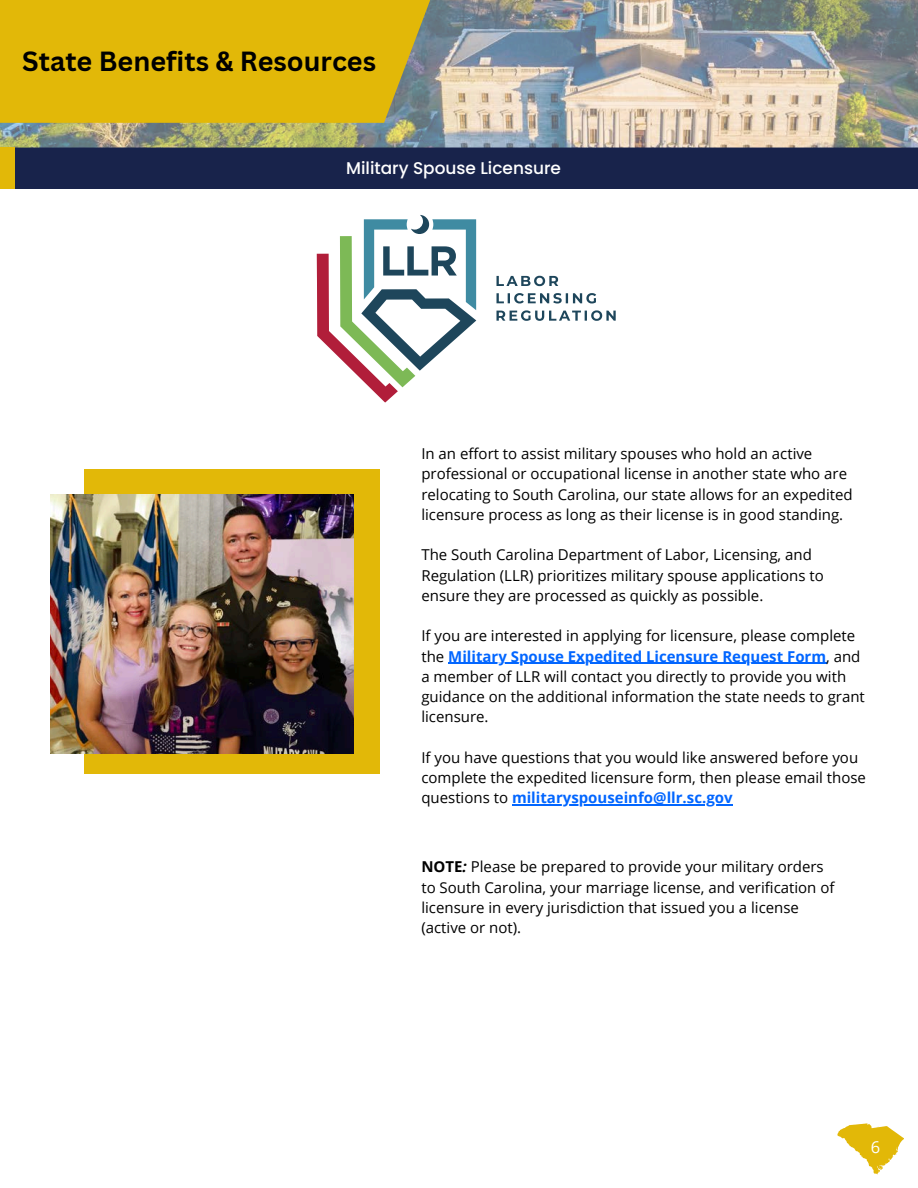
<style>
.page{position:relative;width:918px;height:1188px;background:#fff}
.page>*{position:absolute;margin:0;border:0;box-sizing:border-box;transform-origin:0 0}
.t1{font:700 27px "Canva Sans";color:#000}
.t2{font:500 16.95px "Poppins";color:#fff}
.t3{font:16.5px "Open Sans";color:#fff}
.t4{font:15px/20.2px "Open Sans";color:#000}
.s1{font-weight:700;color:#0266ff}
.s2{font-weight:700}
.s3{font-weight:700;font-style:italic}
</style>
<div class="page">
<img style="left:0;top:0;width:918px;height:148px">
<div style="left:0;top:0;width:459px;height:123px;background:#e2b808"></div>
<div style="left:15px;top:148px;width:903px;height:41px;background:#18234b"></div>
<div style="left:0;top:148px;width:15px;height:41px;background:#e2b808"></div>
<svg style="left:837px;top:1123px;width:67px;height:51px"></svg>
<div style="left:84px;top:469px;width:295px;height:305px;background:#e2b808"></div>
<img style="left:50px;top:494px;width:304px;height:259px">
<svg style="left:496px;top:276px;width:120px;height:45px"></svg>
<svg style="left:317px;top:215px;width:159px;height:188px"></svg>
<hr style="left:448px;top:663px;width:378px;height:1px;background:#0266ff">
<hr style="left:512px;top:805px;width:221px;height:1px;background:#0266ff">
<p class="t1" style="left:22px;top:42px;width:355px">State Benefits &amp; Resources</p>
<h1 class="t2" style="left:346px;top:156px;width:216px">Military Spouse Licensure</h1>
<p class="t4" style="left:421px;top:443px;width:433px">In an effort to assist military spouses who hold an active professional or occupational license in another state who are relocating to South Carolina, our state allows for an expedited licensure process as long as their license is in good standing.</p>
<p class="t4" style="left:421px;top:545px;width:404px">The South Carolina Department of Labor, Licensing, and<br>Regulation (LLR) prioritizes military spouse applications to ensure they are processed as quickly as possible.</p>
<p class="t4" style="left:421px;top:626px;width:440px">If you are interested in applying for licensure, please complete the <span class="s1">Military Spouse Expedited Licensure Request Form</span>, and</p>
<p class="t4" style="left:421px;top:666px;width:445px">a member of LLR will contact you directly to provide you with guidance on the additional information the state needs to grant licensure.</p>
<p class="t4" style="left:421px;top:747px;width:446px">If you have questions that you would like answered before you complete the expedited licensure form, then please email those questions to <span class="s1">militaryspouseinfo@llr.sc.gov</span></p>
<p class="t4" style="left:421px;top:857px;width:415px"><span class="s2">NOTE</span><span class="s3">:</span> Please be prepared to provide your military orders to South Carolina, your marriage license, and verification of licensure in every jurisdiction that issued you a license (active or not).</p>
<h2 class="t3" style="left:871px;top:1135px;width:11px">6</h2>
</div>
